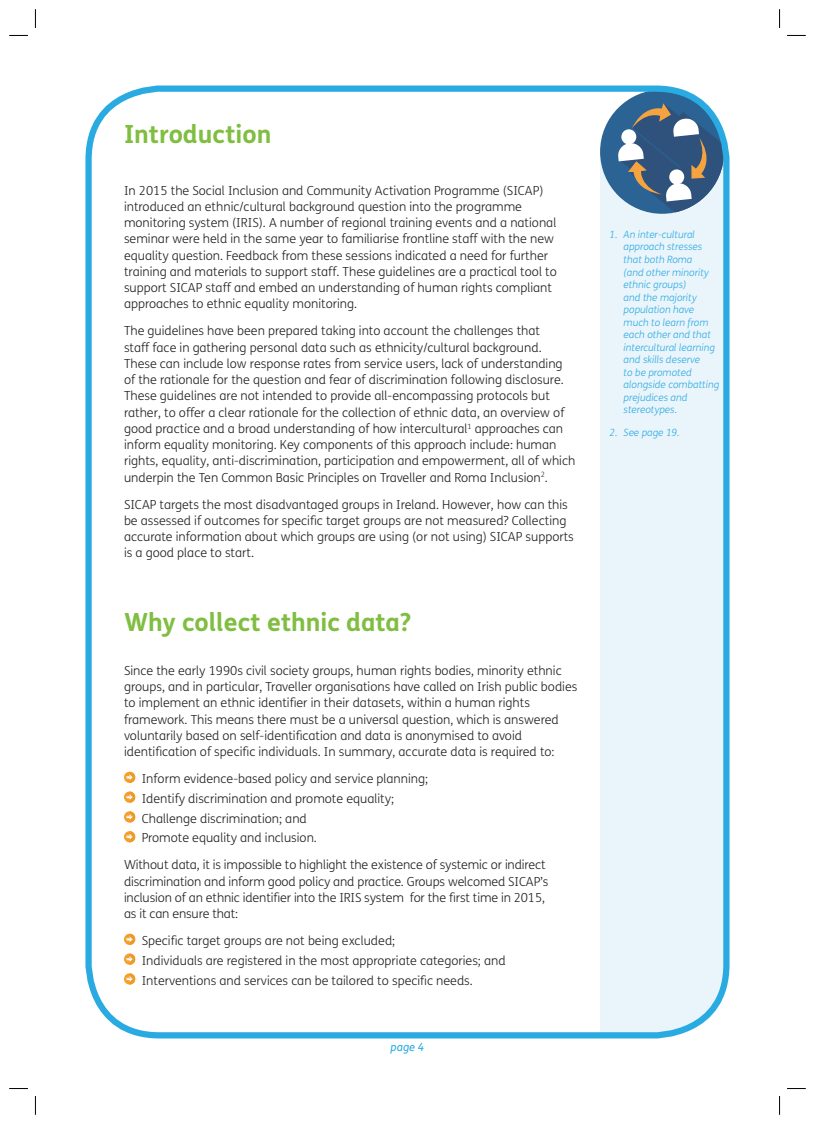
<style>
.page{position:relative;width:815px;height:1124px;background:#fff}
.page>*{position:absolute;margin:0;border:0;box-sizing:border-box;transform-origin:0 0}
.t1{font:700 25px "FS Me";color:#80be41}
.t2{font:300 12.5px/16.2px "FS Me";color:#231f20}
.t3{font:italic 11.25px "FS Me";color:#29abe2}
.t4{font:italic 300 10px/12.5px "FS Me";color:#29abe2}
</style>
<div class="page">
<div style="left:600px;top:214px;width:126px;height:817px;background:#eaf4fb"></div>
<svg style="left:600px;top:92px;width:123px;height:122px"></svg>
<div style="left:85px;top:85px;width:645px;height:953px;border:6px solid #29abe2;border-radius:71px"></div>
<svg style="left:124px;top:771px;width:11px;height:11px"></svg>
<svg style="left:124px;top:791px;width:11px;height:11px"></svg>
<svg style="left:124px;top:811px;width:11px;height:11px"></svg>
<svg style="left:124px;top:831px;width:11px;height:11px"></svg>
<svg style="left:124px;top:933px;width:11px;height:11px"></svg>
<svg style="left:124px;top:953px;width:11px;height:11px"></svg>
<svg style="left:124px;top:973px;width:11px;height:11px"></svg>
<svg style="left:9px;top:35px;width:19px;height:1px"></svg>
<svg style="left:787px;top:35px;width:19px;height:1px"></svg>
<svg style="left:9px;top:1088px;width:19px;height:1px"></svg>
<svg style="left:787px;top:1088px;width:19px;height:1px"></svg>
<svg style="left:35px;top:9px;width:1px;height:19px"></svg>
<svg style="left:35px;top:1096px;width:1px;height:18px"></svg>
<svg style="left:779px;top:9px;width:1px;height:19px"></svg>
<svg style="left:779px;top:1096px;width:1px;height:18px"></svg>
<p class="t1" style="left:124px;top:115px;width:149px">Introduction</p>
<p class="t2" style="left:124px;top:182px;width:434px">In 2015 the Social Inclusion and Community Activation Programme (SICAP) introduced an ethnic/cultural background question into the programme monitoring system (IRIS). A number of regional training events and a national seminar were held in the same year to familiarise frontline staff with the new equality question. Feedback from these sessions indicated a need for further training and materials to support staff. These guidelines are a practical tool to support SICAP staff and embed an understanding of human rights compliant approaches to ethnic equality monitoring.</p>
<p class="t2" style="left:124px;top:322px;width:453px">The guidelines have been prepared taking into account the challenges that<br>staff face in gathering personal data such as ethnicity/cultural background.<br>These can include low response rates from service users, lack of understanding of the rationale for the question and fear of discrimination following disclosure.<br>These guidelines are not intended to provide all-encompassing protocols but rather, to offer a clear rationale for the collection of ethnic data, an overview of good practice and a broad understanding of how intercultural<sup>1</sup> approaches can inform equality monitoring. Key components of this approach include: human rights, equality, anti-discrimination, participation and empowerment, all of which underpin the Ten Common Basic Principles on Traveller and Roma Inclusion<sup>2</sup>.</p>
<p class="t2" style="left:124px;top:495px;width:451px">SICAP targets the most disadvantaged groups in Ireland. However, how can this be assessed if outcomes for specific target groups are not measured? Collecting accurate information about which groups are using (or not using) SICAP supports is a good place to start.</p>
<p class="t1" style="left:124px;top:602px;width:289px">Why collect ethnic data?</p>
<p class="t2" style="left:124px;top:661px;width:455px">Since the early 1990s civil society groups, human rights bodies, minority ethnic groups, and in particular, Traveller organisations have called on Irish public bodies to implement an ethnic identifier in their datasets, within a human rights framework. This means there must be a universal question, which is answered voluntarily based on self-identification and data is anonymised to avoid identification of specific individuals. In summary, accurate data is required to:</p>
<p class="t2" style="left:142px;top:770px;width:288px">Inform evidence-based policy and service planning;</p>
<p class="t2" style="left:142px;top:789px;width:254px">Identify discrimination and promote equality;</p>
<p class="t2" style="left:142px;top:809px;width:167px">Challenge discrimination; and</p>
<p class="t2" style="left:142px;top:829px;width:177px">Promote equality and inclusion.</p>
<p class="t2" style="left:124px;top:856px;width:426px">Without data, it is impossible to highlight the existence of systemic or indirect discrimination and inform good policy and practice. Groups welcomed SICAP’s inclusion of an ethnic identifier into the IRIS system for the first time in 2015, as it can ensure that:</p>
<p class="t2" style="left:142px;top:931px;width:255px">Specific target groups are not being excluded;</p>
<p class="t2" style="left:142px;top:951px;width:365px">Individuals are registered in the most appropriate categories; and</p>
<p class="t2" style="left:142px;top:971px;width:333px">Interventions and services can be tailored to specific needs.</p>
<p class="t3" style="left:391px;top:1038px;width:35px">page 4</p>
<p class="t4" style="left:624px;top:228px;width:97px;text-indent:-14px">1. An inter-cultural approach stresses that both Roma<br>(and other minority ethnic groups)<br>and the majority population have much to learn from each other and that intercultural learning and skills deserve<br>to be promoted alongside combatting prejudices and stereotypes.</p>
<p class="t4" style="left:609px;top:426px;width:72px">2. See page 19.</p>
</div>
